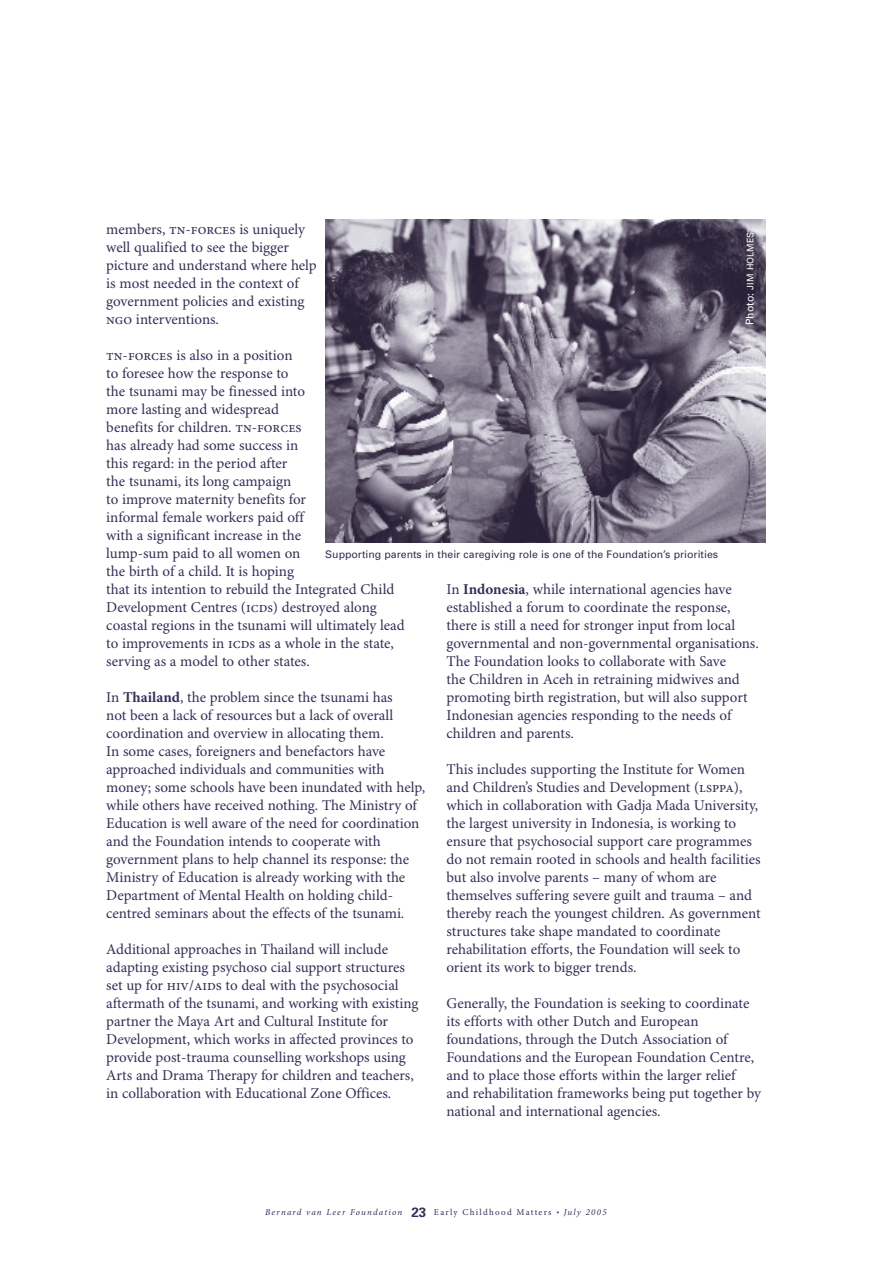
<style>
.page{position:relative;width:893px;height:1263px;background:#fff}
.page>*{position:absolute;margin:0;border:0;box-sizing:border-box;transform-origin:0 0}
._6__Body{font:15px/18px "Minion Pro";letter-spacing:-.005em;color:#30305d}
._7_Fotocredit_small_caps_1pt_groter_beh__{font:10.5px "Univers";color:#30305d}
.t1{font:italic 9px "Minion Pro";letter-spacing:.135em;color:#30305d}
.Photocredit{font:9px "Univers";color:#fff}
.s1{font-weight:700}
.s2{font-size:10.5px}
.s3{font-family:"Univers";font-weight:700;font-style:normal;font-size:13.5px}
.s4{font-style:normal}
.s5{font-size:7.5px}
</style>
<div class="page">
<img style="left:325px;top:219px;width:440px;height:324px">
<p class="_6__Body" style="left:106px;top:221px;width:212px">members, tn-forces is uniquely well qualified to see the bigger picture and understand where help is most needed in the context of government policies and existing ngo interventions.</p>
<p class="_6__Body" style="left:106px;top:347px;width:300px">tn-forces is also in a position<br>to foresee how the response to<br>the tsunami may be finessed into<br>more lasting and widespread<br>benefits for children. tn-forces<br>has already had some success in<br>this regard: in the period after<br>the tsunami, its long campaign<br>to improve maternity benefits for<br>informal female workers paid off<br>with a significant increase in the<br>lump-sum paid to all women on<br>the birth of a child. It is hoping<br>that its intention to rebuild the Integrated Child Development Centres (icds) destroyed along coastal regions in the tsunami will ultimately lead to improvements in icds as a whole in the state, serving as a model to other states.</p>
<p class="_6__Body" style="left:106px;top:689px;width:320px">In <span class="s1">Thailand</span>, the problem since the tsunami has<br>not been a lack of resources but a lack of overall coordination and overview in allocating them.<br>In some cases, foreigners and benefactors have approached individuals and communities with money; some schools have been inundated with help, while others have received nothing. The Ministry of Education is well aware of the need for coordination and the Foundation intends to cooperate with government plans to help channel its response: the Ministry of Education is already working with the Department of Mental Health on holding child&shy;centred seminars about the effects of the tsunami.</p>
<p class="_6__Body" style="left:106px;top:941px;width:314px">Additional approaches in Thailand will include adapting existing psychoso cial support structures set up for hiv/aids to deal with the psychosocial aftermath of the tsunami, and working with existing partner the Maya Art and Cultural Institute for Development, which works in affected provinces to provide post-trauma counselling workshops using Arts and Drama Therapy for children and teachers, in collaboration with Educational Zone Offices.</p>
<p class="Photocredit" style="left:745px;top:325px;width:95px;rotate:-90deg"><span class="s2">Photo:</span> JIM HOLMES</p>
<p class="_7_Fotocredit_small_caps_1pt_groter_beh__" style="left:325px;top:547px;width:394px">Supporting parents in their caregiving role is one of the Foundation’s priorities</p>
<p class="_6__Body" style="left:446px;top:581px;width:314px">In <span class="s1">Indonesia</span>, while international agencies have established a forum to coordinate the response, there is still a need for stronger input from local governmental and non-governmental organisations.<br>The Foundation looks to collaborate with Save<br>the Children in Aceh in retraining midwives and promoting birth registration, but will also support Indonesian agencies responding to the needs of children and parents.</p>
<p class="_6__Body" style="left:446px;top:761px;width:316px">This includes supporting the Institute for Women and Children’s Studies and Development (lsppa), which in collaboration with Gadja Mada University, the largest university in Indonesia, is working to ensure that psychosocial support care programmes do not remain rooted in schools and health facilities but also involve parents – many of whom are themselves suffering severe guilt and trauma – and thereby reach the youngest children. As government structures take shape mandated to coordinate rehabilitation efforts, the Foundation will seek to orient its work to bigger trends.</p>
<p class="_6__Body" style="left:446px;top:995px;width:316px">Generally, the Foundation is seeking to coordinate its efforts with other Dutch and European foundations, through the Dutch Association of Foundations and the European Foundation Centre, and to place those efforts within the larger relief and rehabilitation frameworks being put together by national and international agencies.</p>
<p class="t1" style="left:265px;top:1206px;width:343px">Bernard van Leer Foundation <span class="s3">23</span> <span class="s4">Early Childhood Matters</span> <span class="s5">•</span> July 2005</p>
</div>
